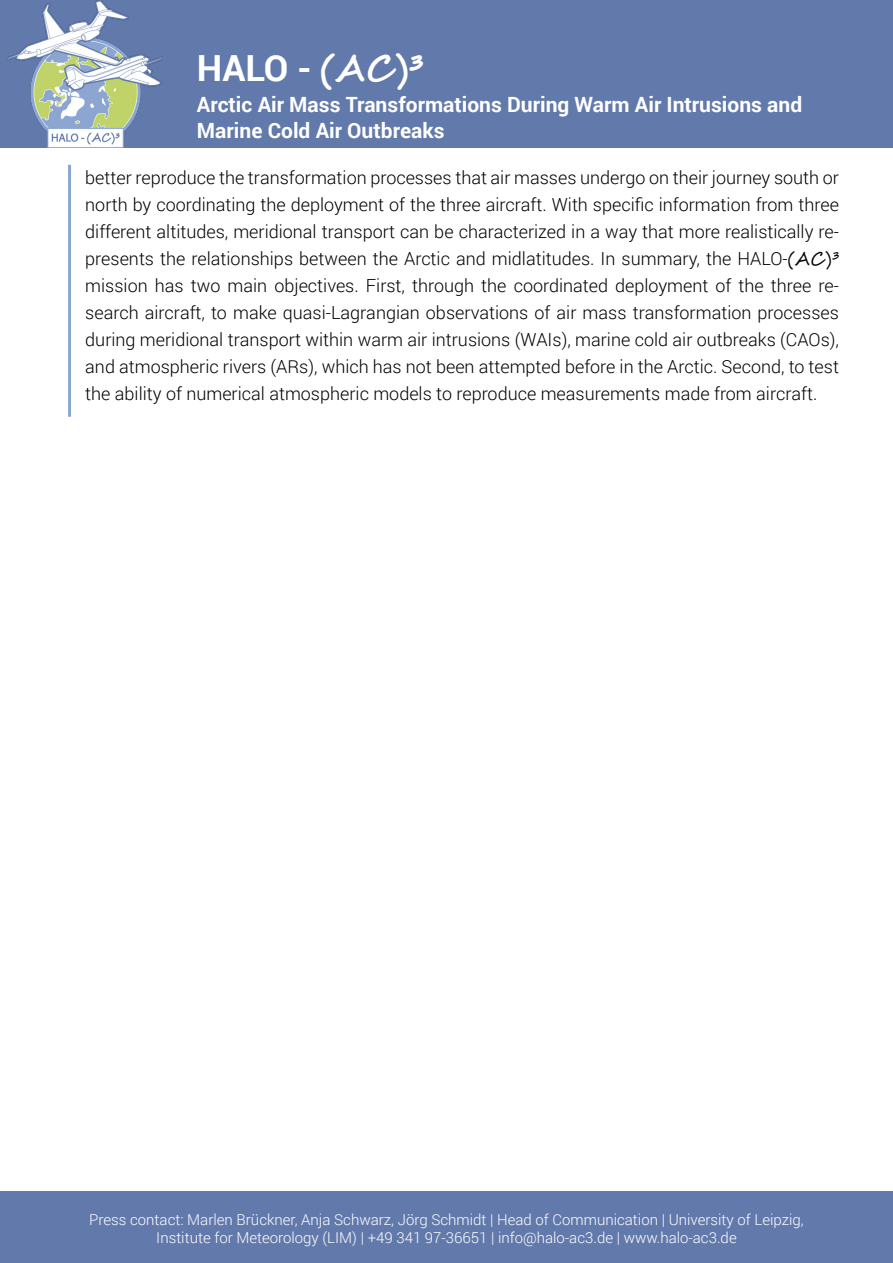
<style>
.page{position:relative;width:893px;height:1263px;background:#fff}
.page>*{position:absolute;margin:0;border:0;box-sizing:border-box;transform-origin:0 0}
.t1{font:700 36px "Roboto";color:#fff}
.t2{font:700 21px/25.2px "Roboto";color:#fff}
.t3{font:300 18px/27px "Roboto";color:#000;text-align:justify}
.t4{font:300 15px "Roboto";color:#fff}
.s1{font-family:"Segoe Script"}
.s2{font-family:"Segoe Script";font-weight:400}
</style>
<div class="page">
<div style="left:0;top:0;width:893px;height:147px;background:#6279ab"></div>
<img style="left:7px;top:0;width:155px;height:148px">
<div style="left:0;top:1192px;width:893px;height:71px;background:#6279ab"></div>
<hr style="left:68px;top:165px;width:3px;height:252px;background:#8ba6d1">
<p class="t1" style="left:197px;top:43px;width:228px">HALO - <span class="s1">(AC)³</span></p>
<p class="t2" style="left:197px;top:91px;width:607px">Arctic Air Mass Transformations During Warm Air Intrusions and<br>Marine Cold Air Outbreaks</p>
<p class="t3" style="left:85px;top:164px;width:755px">better reproduce the transformation processes that air masses undergo on their journey south or north by coordinating the deployment of the three aircraft. With specific information from three different altitudes, meridional transport can be characterized in a way that more realistically re&shy;presents the relationships between the Arctic and midlatitudes. In summary, the HALO-<span class="s2">(AC)³ </span>mission has two main objectives. First, through the coordinated deployment of the three re&shy;search aircraft, to make quasi-Lagrangian observations of air mass transformation processes during meridional transport within warm air intrusions (WAIs), marine cold air outbreaks (CAOs), and atmospheric rivers (ARs), which has not been attempted before in the Arctic. Second, to test the ability of numerical atmospheric models to reproduce measurements made from aircraft.</p>
<p class="t4" style="left:89px;top:1209px;width:716px">Press contact: Marlen Brückner, Anja Schwarz, Jörg Schmidt | Head of Communication | University of Leipzig,</p>
<p class="t4" style="left:156px;top:1227px;width:582px">Institute for Meteorology (LIM) | +49 341 97-36651 | info@halo-ac3.de | www.halo-ac3.de</p>
</div>
